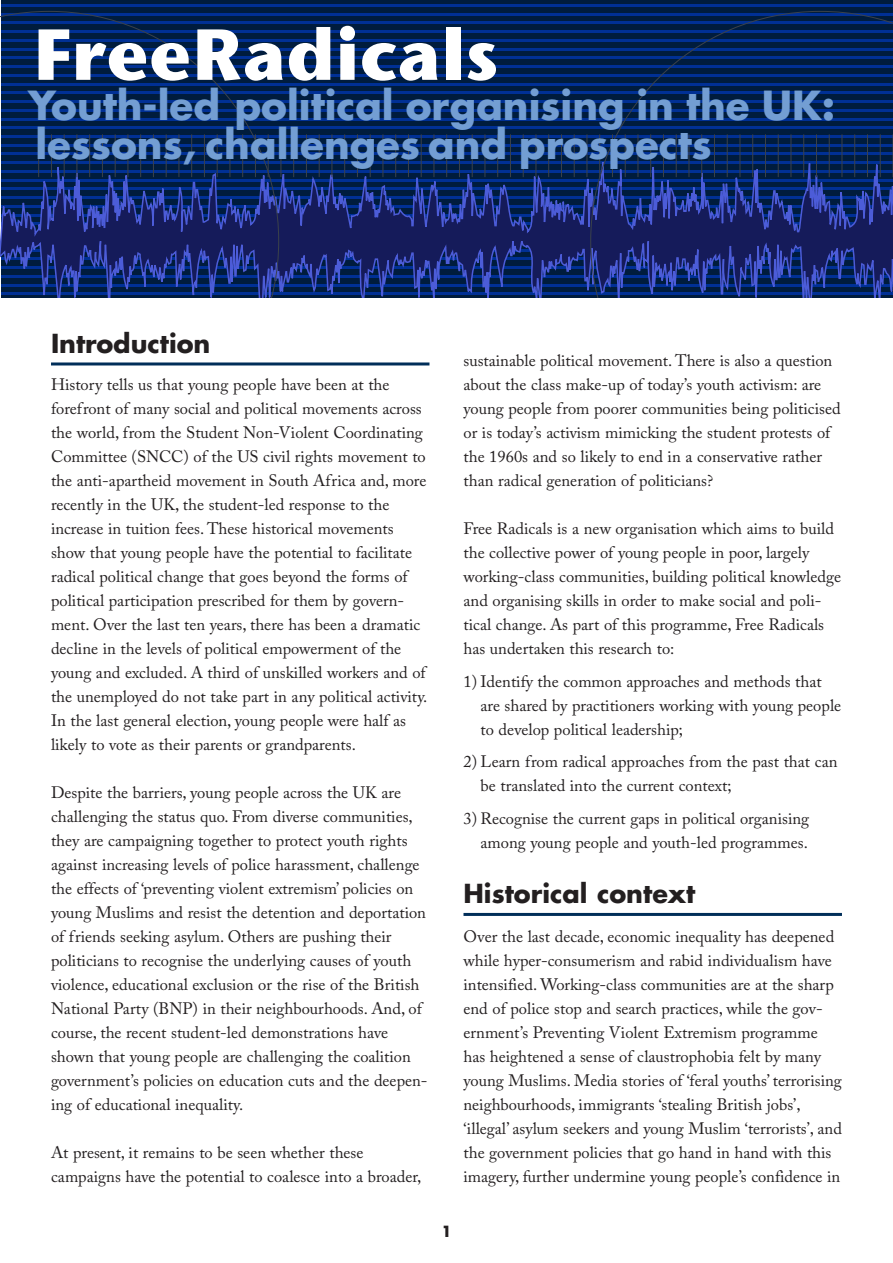
<style>
.page{position:relative;width:893px;height:1263px;background:#fff}
.page>*{position:absolute;margin:0;border:0;box-sizing:border-box;transform-origin:0 0}
.t1{font:700 39px/39px "Futura";color:#739ed3}
.t2{font:700 25.5px "Futura";color:#231f20}
.t3{font:16.5px/24px "Adobe Caslon Pro";color:#231f20}
.t4{font:700 15px "Futura";color:#231f20}
</style>
<div class="page">
<hr style="left:51px;top:362px;width:378px;height:3px;background:#002e59">
<hr style="left:463px;top:913px;width:379px;height:3px;background:#002e59">
<svg style="left:1px;top:0;width:892px;height:298px;background:#092562"></svg>
<hr style="left:281px;top:134px;width:1px;height:43px;background:#3b424a">
<hr style="left:293px;top:134px;width:1px;height:43px;background:#3b424a">
<hr style="left:306px;top:134px;width:1px;height:43px;background:#3b424a">
<hr style="left:319px;top:134px;width:1px;height:43px;background:#3b424a">
<hr style="left:332px;top:134px;width:1px;height:43px;background:#3b424a">
<hr style="left:344px;top:134px;width:1px;height:43px;background:#3b424a">
<hr style="left:357px;top:134px;width:1px;height:43px;background:#3b424a">
<hr style="left:370px;top:134px;width:1px;height:43px;background:#3b424a">
<hr style="left:383px;top:134px;width:1px;height:43px;background:#3b424a">
<hr style="left:395px;top:134px;width:1px;height:43px;background:#3b424a">
<hr style="left:408px;top:134px;width:1px;height:43px;background:#3b424a">
<hr style="left:421px;top:134px;width:1px;height:43px;background:#3b424a">
<hr style="left:434px;top:134px;width:1px;height:43px;background:#3b424a">
<hr style="left:446px;top:134px;width:1px;height:43px;background:#3b424a">
<hr style="left:459px;top:134px;width:1px;height:43px;background:#3b424a">
<hr style="left:472px;top:134px;width:1px;height:43px;background:#3b424a">
<hr style="left:485px;top:134px;width:1px;height:43px;background:#3b424a">
<hr style="left:497px;top:134px;width:1px;height:43px;background:#3b424a">
<hr style="left:510px;top:134px;width:1px;height:43px;background:#3b424a">
<hr style="left:523px;top:134px;width:1px;height:43px;background:#3b424a">
<hr style="left:536px;top:134px;width:1px;height:43px;background:#3b424a">
<hr style="left:548px;top:134px;width:1px;height:43px;background:#3b424a">
<hr style="left:561px;top:134px;width:1px;height:43px;background:#3b424a">
<hr style="left:574px;top:134px;width:1px;height:43px;background:#3b424a">
<hr style="left:587px;top:134px;width:1px;height:43px;background:#3b424a">
<svg style="left:590px;top:11px;width:303px;height:287px;background:#0b2665"></svg>
<svg style="left:0;top:11px;width:279px;height:287px;background:#0c2766"></svg>
<svg style="left:39px;top:29px;width:30px;height:51px"></svg>
<svg style="left:76px;top:43px;width:113px;height:38px"></svg>
<svg style="left:197px;top:29px;width:86px;height:52px"></svg>
<svg style="left:289px;top:27px;width:41px;height:54px"></svg>
<svg style="left:340px;top:26px;width:15px;height:54px"></svg>
<svg style="left:362px;top:43px;width:75px;height:38px"></svg>
<div style="left:446px;top:27px;width:15px;height:53px;background:#fff"></div>
<svg style="left:468px;top:43px;width:28px;height:38px"></svg>
<h1 class="t1" style="left:28px;top:89px;width:808px">Youth-led political organising in the UK: lessons, challenges and prospects</h1>
<h2 class="t2" style="left:51px;top:332px;width:161px">Introduction</h2>
<p class="t3" style="left:51px;top:374px;width:378px">History tells us that young people have been at the forefront of many social and political movements across the world, from the Student Non-Violent Coordinating Committee (SNCC) of the US civil rights movement to the anti-apartheid movement in South Africa and, more recently in the UK, the student-led response to the increase in tuition fees. These historical movements show that young people have the potential to facilitate radical political change that goes beyond the forms of political participation prescribed for them by govern&shy;ment. Over the last ten years, there has been a dramatic decline in the levels of political empowerment of the young and excluded. A third of unskilled workers and of the unemployed do not take part in any political activity.<br>In the last general election, young people were half as likely to vote as their parents or grandparents.</p>
<p class="t3" style="left:51px;top:782px;width:378px">Despite the barriers, young people across the UK are challenging the status quo. From diverse communities, they are campaigning together to protect youth rights against increasing levels of police harassment, challenge the effects of ‘preventing violent extremism’ policies on young Muslims and resist the detention and deportation of friends seeking asylum. Others are pushing their politicians to recognise the underlying causes of youth violence, educational exclusion or the rise of the British National Party (BNP) in their neighbourhoods. And, of course, the recent student-led demonstrations have shown that young people are challenging the coalition government’s policies on education cuts and the deepen&shy;ing of educational inequality.</p>
<p class="t3" style="left:51px;top:1142px;width:372px">At present, it remains to be seen whether these campaigns have the potential to coalesce into a broader,</p>
<p class="t3" style="left:463px;top:350px;width:379px">sustainable political movement. There is also a question about the class make-up of today’s youth activism: are young people from poorer communities being politicised or is today’s activism mimicking the student protests of the 1960s and so likely to end in a conservative rather than radical generation of politicians?</p>
<p class="t3" style="left:463px;top:518px;width:379px">Free Radicals is a new organisation which aims to build the collective power of young people in poor, largely working-class communities, building political knowledge and organising skills in order to make social and poli&shy;tical change. As part of this programme, Free Radicals has undertaken this research to:</p>
<p class="t3" style="left:480px;top:671px;width:362px;text-indent:-17px">1) Identify the common approaches and methods that are shared by practitioners working with young people to develop political leadership;</p>
<p class="t3" style="left:480px;top:751px;width:358px;text-indent:-17px">2) Learn from radical approaches from the past that can be translated into the current context;</p>
<p class="t3" style="left:463px;top:808px;width:347px;text-align:right">3) Recognise the current gaps in political organising among young people and youth-led programmes.</p>
<h2 class="t2" style="left:463px;top:882px;width:233px">Historical context</h2>
<p class="t3" style="left:463px;top:926px;width:380px">Over the last decade, economic inequality has deepened while hyper-consumerism and rabid individualism have intensified. Working-class communities are at the sharp end of police stop and search practices, while the gov&shy;ernment’s Preventing Violent Extremism programme has heightened a sense of claustrophobia felt by many young Muslims. Media stories of ‘feral youths’ terrorising neighbourhoods, immigrants ‘stealing British jobs’, ‘illegal’ asylum seekers and young Muslim ‘terrorists’, and the government policies that go hand in hand with this imagery, further undermine young people’s confidence in</p>
<p class="t4" style="left:441px;top:1225px;width:12px">1</p>
</div>
